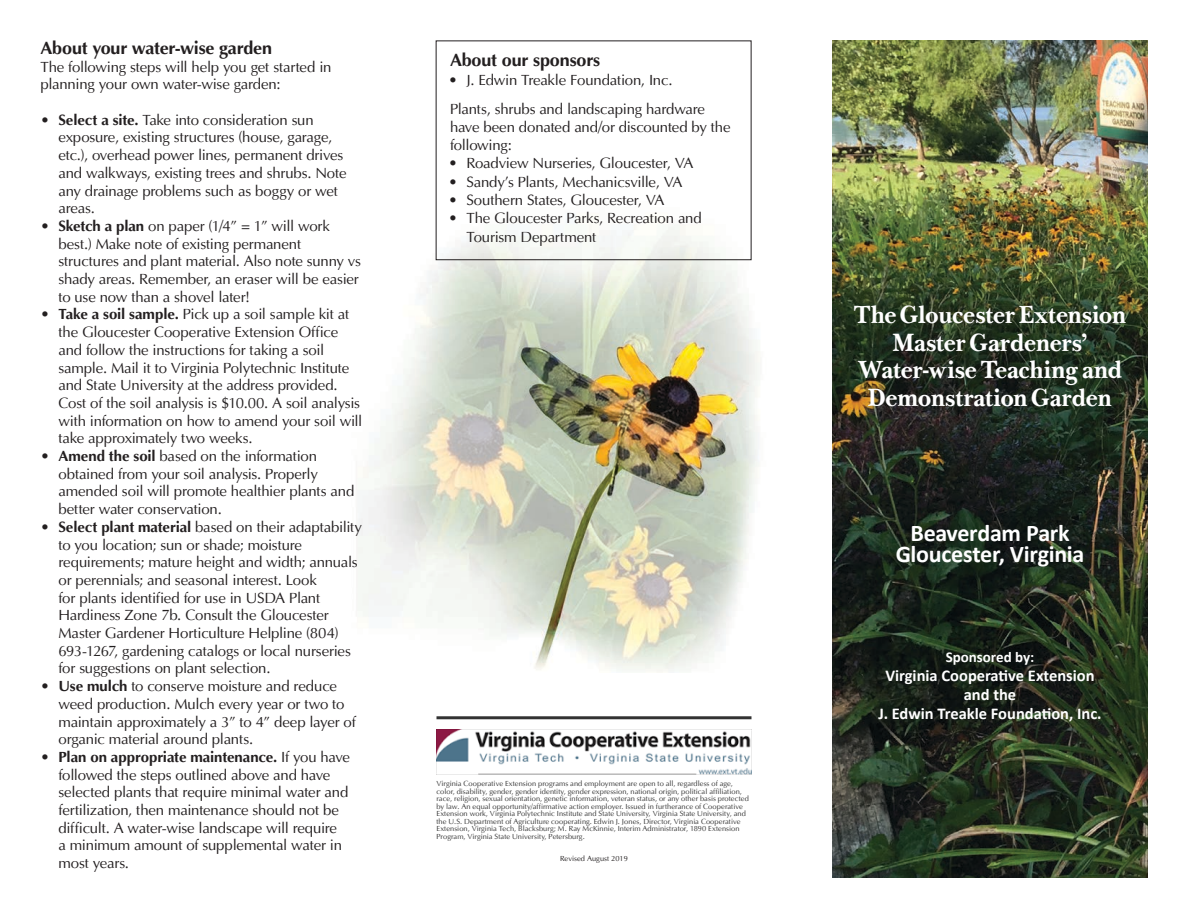
<style>
.page{position:relative;width:1188px;height:918px;background:#fff}
.page>*{position:absolute;margin:0;border:0;box-sizing:border-box;transform-origin:0 0}
.t1{font:700 24px/27.6px "New Baskerville";letter-spacing:-.02em;color:#fff;text-align:center;scale:.95 1}
.t2{font:700 24px/21px "Calibri";letter-spacing:-.015em;color:#fff;text-align:center}
.t3{font:700 18px "Ottawa";letter-spacing:-.01em;color:#231f20}
.t4{font:700 16.5px/19px "Calibri";color:#fff;text-align:center}
.t5{font:15px/17.7px "Ottawa Plain";letter-spacing:-.015em;color:#231f20}
.t6{font:700 15px "Ottawa";letter-spacing:-.005em;color:#231f20}
.t7{font:700 15px "Calibri";color:#fff}
.t8{font:7.5px/7.5px "Ottawa Plain";color:#333}
.t9{font:7.5px "Ottawa Plain";color:#231f20}
.s1{font-family:"Ottawa";font-weight:700}
.s2{font-family:"Ottawa Plain";font-weight:400}
</style>
<div class="page">
<img style="left:357px;top:133px;width:402px;height:540px">
<img style="left:832px;top:40px;width:316px;height:838px">
<img style="left:437px;top:729px;width:314px;height:45px">
<hr style="left:436px;top:716px;width:316px;height:3px;background:#333">
<p class="t3" style="left:40px;top:37px;width:233px">About your water-wise garden</p>
<p class="t5" style="left:40px;top:58px;width:293px">The following steps will help you get started in planning your own water-wise garden:</p>
<p class="t5" style="left:58px;top:111px;width:290px;text-indent:-18px"><span class="s1">• Select a site.</span> Take into consideration sun exposure, existing structures (house, garage, etc.), overhead power lines, permanent drives and walkways, existing trees and shrubs. Note any drainage problems such as boggy or wet areas.</p>
<p class="t5" style="left:58px;top:217px;width:304px;text-indent:-18px"><span class="s1">• Sketch a plan</span> on paper (1/4” = 1” will work best.) Make note of existing permanent structures and plant material. Also note sunny vs shady areas. Remember, an eraser will be easier to use now than a shovel later!</p>
<p class="t5" style="left:58px;top:306px;width:305px;text-indent:-18px"><span class="s1">• Take a soil sample.</span> Pick up a soil sample kit at the Gloucester Cooperative Extension Office and follow the instructions for taking a soil sample. Mail it to Virginia Polytechnic Institute and State University at the address provided.<br>Cost of the soil analysis is $10.00. A soil analysis with information on how to amend your soil will take approximately two weeks.</p>
<p class="t5" style="left:58px;top:447px;width:297px;text-indent:-18px"><span class="s1">• Amend the soil</span> based on the information obtained from your soil analysis. Properly amended soil will promote healthier plants and better water conservation.</p>
<p class="t5" style="left:58px;top:518px;width:305px;text-indent:-18px"><span class="s1">• Select plant material</span> based on their adaptability to you location; sun or shade; moisture requirements; mature height and width; annuals or perennials; and seasonal interest. Look<br>for plants identified for use in USDA Plant Hardiness Zone 7b. Consult the Gloucester Master Gardener Horticulture Helpline (804)<br>693-1267, gardening catalogs or local nurseries for suggestions on plant selection.</p>
<p class="t5" style="left:58px;top:677px;width:299px;text-indent:-18px"><span class="s1">• Use mulch</span> to conserve moisture and reduce weed production. Mulch every year or two to maintain approximately a 3” to 4” deep layer of organic material around plants.</p>
<p class="t6" style="left:40px;top:748px;width:311px">• Plan on appropriate maintenance. <span class="s2">If you have</span></p>
<p class="t5" style="left:58px;top:766px;width:291px">followed the steps outlined above and have selected plants that require minimal water and fertilization, then maintenance should not be difficult. A water-wise landscape will require a minimum amount of supplemental water in most years.</p>
<p class="t3" style="left:450px;top:49px;width:152px">About our sponsors</p>
<p class="t5" style="left:448px;top:65px;width:258px;line-height:28.8px">• J. Edwin Treakle Foundation, Inc.<br>Plants, shrubs and landscaping hardware</p>
<p class="t5" style="left:450px;top:118px;width:282px;line-height:18.3px">have been donated and/or discounted by the following:</p>
<p class="t5" style="left:448px;top:155px;width:247px">• Roadview Nurseries, Gloucester, VA</p>
<p class="t5" style="left:448px;top:173px;width:236px">• Sandy’s Plants, Mechanicsville, VA</p>
<p class="t5" style="left:448px;top:191px;width:218px">• Southern States, Gloucester, VA</p>
<p class="t5" style="left:466px;top:209px;width:237px;line-height:18.3px;text-indent:-18px">• The Gloucester Parks, Recreation and<br>Tourism Department</p>
<p class="t8" style="left:436px;top:780px;width:314px">Virginia Cooperative Extension programs and employment are open to all, regardless of age, color, disability, gender, gender identity, gender expression, national origin, political affiliation, race, religion, sexual orientation, genetic information, veteran status, or any other basis protected by law. An equal opportunity/affirmative action employer. Issued in furtherance of Cooperative Extension work, Virginia Polytechnic Institute and State University, Virginia State University, and the U.S. Department of Agriculture cooperating. Edwin J. Jones, Director, Virginia Cooperative Extension, Virginia Tech, Blacksburg; M. Ray McKinnie, Interim Administrator, 1890 Extension Program, Virginia State University, Petersburg.</p>
<p class="t9" style="left:560px;top:855px;width:69px">Revised August 2019</p>
<h1 class="t1" style="left:853px;top:301px;width:289px">The Gloucester Extension<br>Master Gardeners’<br>Water-wise Teaching and<br>Demonstration Garden</h1>
<h1 class="t2" style="left:896px;top:522px;width:190px">Beaverdam Park<br>Gloucester, Virginia</h1>
<p class="t7" style="left:946px;top:648px;width:90px">Sponsored by:</p>
<p class="t4" style="left:878px;top:666px;width:225px">Virginia Cooperative Extension and the<br>J. Edwin Treakle Foundation, Inc.</p>
</div>
